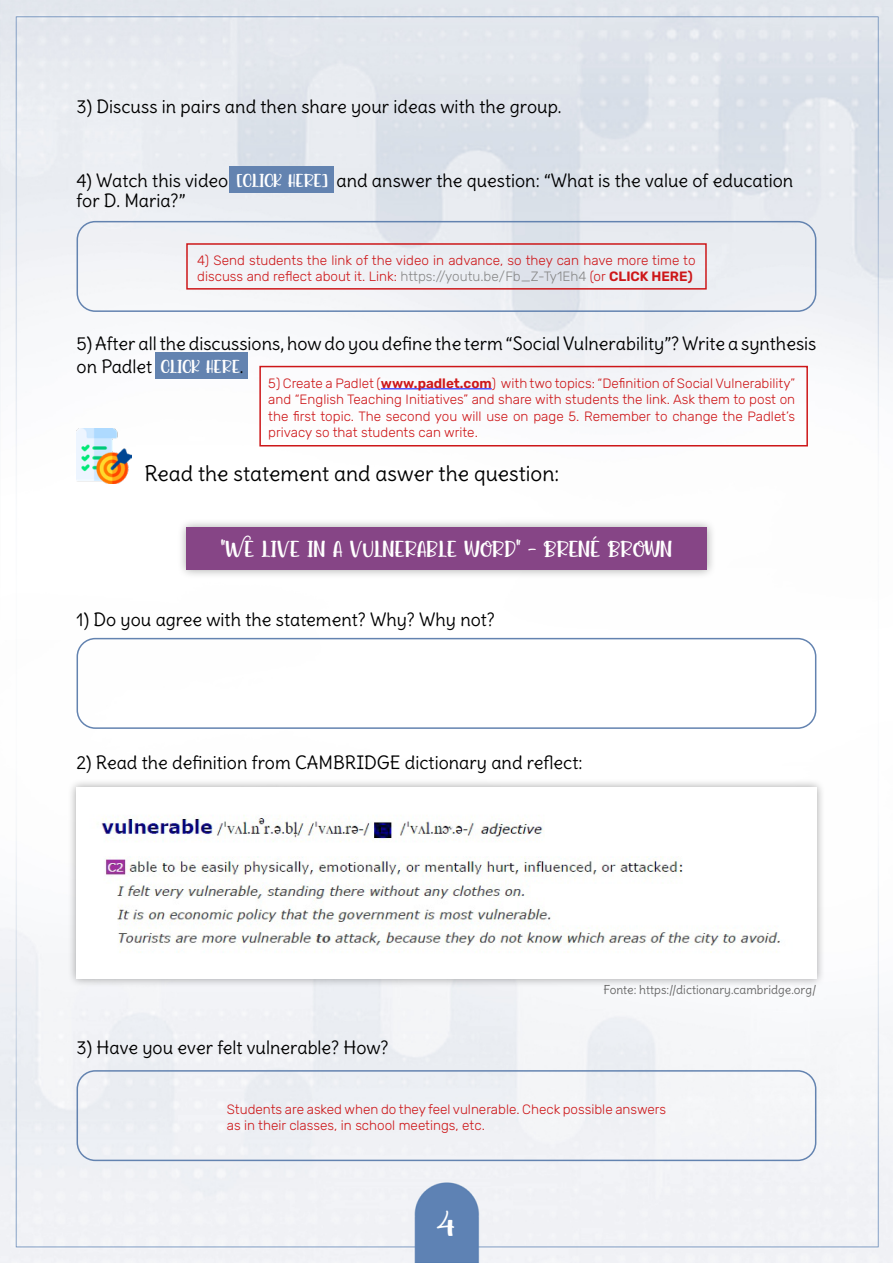
<style>
.page{position:relative;width:893px;height:1263px;background:#fff}
.page>*{position:absolute;margin:0;border:0;box-sizing:border-box;transform-origin:0 0}
.t1{font:37.5px "Agatha Caroline";color:#fff}
.t2{font:24px "Agatha Caroline";color:#fff}
.t3{font:21px "Delius";color:#000}
.t4{font:18px/20.7px "Delius";color:#000}
.t5{font:300 13.5px/16.2px "Rubik";color:#cd1719}
.t6{font:12px "Delius";color:#666}
.s1{font-family:"Agatha Caroline";font-size:19.5px;color:#fff}
.s2{color:#878787}
.s3{font-weight:600}
</style>
<div class="page">
<img style="left:0;top:0;width:893px;height:1263px">
<div style="left:176px;top:518px;width:540px;height:62px;background:#000;opacity:.35"></div>
<div style="left:186px;top:527px;width:521px;height:43px;background:#864586"></div>
<div style="left:155px;top:352px;width:92px;height:27px;background:#6383b0"></div>
<div style="left:230px;top:166px;width:104px;height:27px;background:#6383b0"></div>
<div style="left:77px;top:221px;width:739px;height:91px;border:2px solid #6383b0;border-radius:18px"></div>
<img style="left:77px;top:429px;width:54px;height:55px">
<div style="left:77px;top:638px;width:739px;height:91px;border:2px solid #6383b0;border-radius:18px"></div>
<div style="left:77px;top:1070px;width:739px;height:91px;border:2px solid #6383b0;border-radius:18px"></div>
<div style="left:68px;top:778px;width:758px;height:209px;background:#000;opacity:.35"></div>
<img style="left:76px;top:787px;width:741px;height:191px">
<div style="left:186px;top:243px;width:521px;height:47px;border:2px solid #cd1719"></div>
<div style="left:259px;top:366px;width:549px;height:80px;border:2px solid #cd1719"></div>
<hr style="left:381px;top:388px;width:111px;height:1px;background:#00f">
<h3 class="t4" style="left:77px;top:97px;width:487px">3) Discuss in pairs and then share your ideas with the group.</h3>
<h3 class="t4" style="left:77px;top:170px;width:718px">4) Watch this video <span class="s1">[CLICK HERE]</span> and answer the question: “What is the value of education for D. Maria?”</h3>
<p class="t5" style="left:197px;top:252px;width:500px">4) Send students the link of the video in advance, so they can have more time to discuss and reflect about it. Link: <span class="s2">https://youtu.be/Fb_Z-Ty1Eh4</span> (or <span class="s3">CLICK HERE)</span></p>
<h3 class="t4" style="left:77px;top:332px;width:741px;line-height:22.5px">5) After all the discussions, how do you define the term “Social Vulnerability”? Write a synthesis on Padlet <span class="s1">CLICK HERE</span>.</h3>
<p class="t5" style="left:268px;top:376px;width:528px;text-align:justify">5) Create a Padlet (<span class="s3">www.padlet.com</span>) with two topics: “Definition of Social Vulnerability” and “English Teaching Initiatives” and share with students the link. Ask them to post on the first topic. The second you will use on page 5. Remember to change the Padlet’s privacy so that students can write.</p>
<h3 class="t3" style="left:145px;top:460px;width:416px">Read the statement and aswer the question:</h3>
<h2 class="t2" style="left:221px;top:533px;width:453px">"WE LIVE IN A VULNERABLE WORD" - BRENÉ BROWN</h2>
<h3 class="t4" style="left:77px;top:609px;width:420px">1) Do you agree with the statement? Why? Why not?</h3>
<h3 class="t4" style="left:77px;top:752px;width:507px">2) Read the definition from CAMBRIDGE dictionary and reflect:</h3>
<h3 class="t4" style="left:77px;top:1037px;width:313px">3) Have you ever felt vulnerable? How?</h3>
<p class="t6" style="left:603px;top:982px;width:214px">Fonte: https://dictionary.cambridge.org/</p>
<p class="t5" style="left:227px;top:1101px;width:441px">Students are asked when do they feel vulnerable. Check possible answers as in their classes, in school meetings, etc.</p>
<h1 class="t1" style="left:438px;top:1199px;width:20px">4</h1>
</div>
